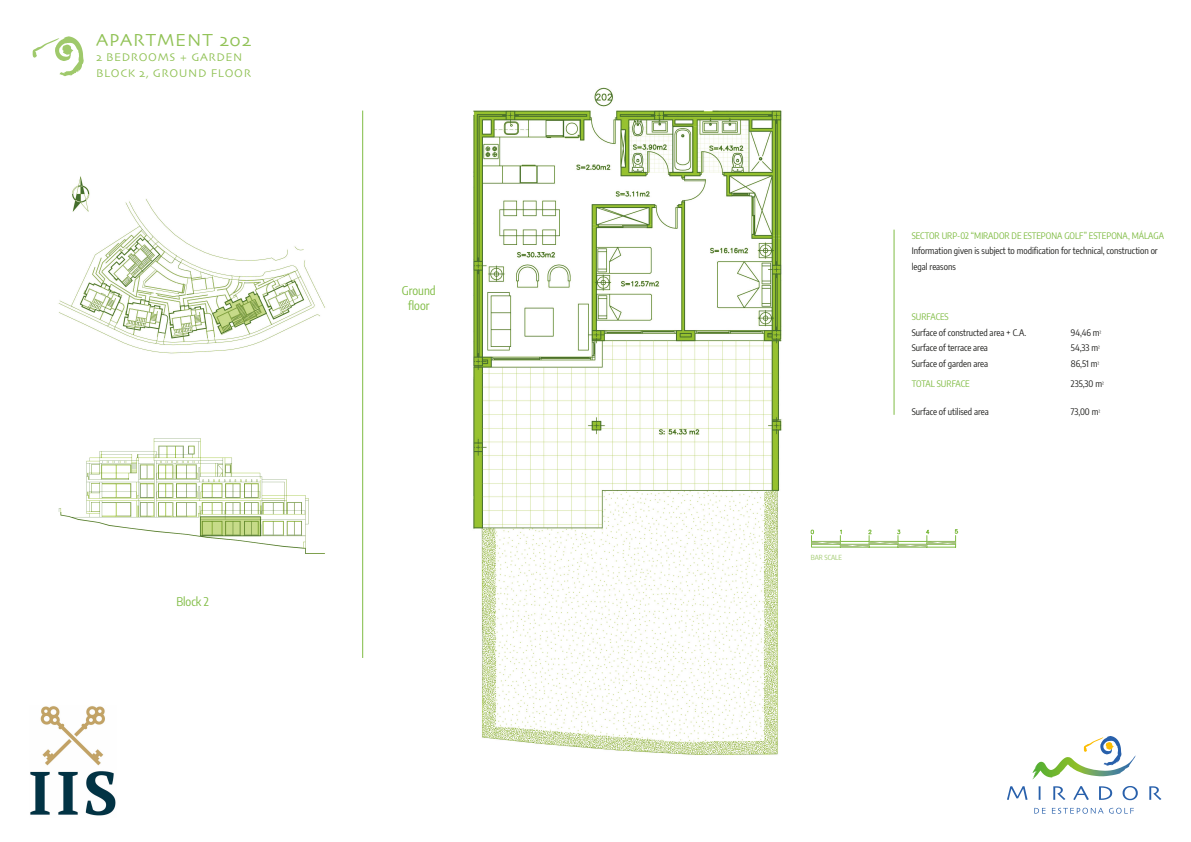
<style>
.page{position:relative;width:1191px;height:842px;background:#fff}
.page>*{position:absolute;margin:0;border:0;box-sizing:border-box;transform-origin:0 0}
.t1{font:18.2px "Skia";letter-spacing:.05em;color:#91c256}
.t2{font:12.1px "Encode Sans Condensed";color:#80bc44}
.t3{font:11.7px "Skia";letter-spacing:.05em;color:#91c256}
.t4{font:9px/15.5px "Encode Sans Condensed";color:#1d1d1b}
.t5{font:9px "Encode Sans Condensed";color:#80bc44}
.t6{font:7px "Encode Sans Condensed";color:#9fc96b}
</style>
<div class="page">
<img style="left:473px;top:87px;width:309px;height:668px">
<img style="left:58px;top:176px;width:267px;height:178px">
<img style="left:58px;top:438px;width:267px;height:116px">
<svg style="left:32px;top:36px;width:52px;height:40px"></svg>
<svg style="left:1032px;top:736px;width:103px;height:43px"></svg>
<svg style="left:1007px;top:786px;width:154px;height:14px"></svg>
<svg style="left:1034px;top:808px;width:99px;height:6px"></svg>
<svg style="left:810px;top:529px;width:148px;height:19px"></svg>
<hr style="left:362px;top:111px;width:1px;height:547px;background:#80bc44">
<hr style="left:893px;top:230px;width:1px;height:185px;background:#80bc44">
<img style="left:30px;top:706px;width:86px;height:110px">
<p class="t1" style="left:96px;top:29px;width:157px">APARTMENT 202</p>
<p class="t3" style="left:96px;top:50px;width:148px">2 BEDROOMS + GARDEN</p>
<p class="t3" style="left:96px;top:66px;width:156px">BLOCK 2, GROUND FLOOR</p>
<p class="t2" style="left:176px;top:593px;width:34px">Block 2</p>
<p class="t2" style="left:402px;top:282px;width:35px">Ground</p>
<p class="t2" style="left:408px;top:297px;width:23px">floor</p>
<p class="t6" style="left:811px;top:553px;width:33px">BAR SCALE</p>
<p class="t5" style="left:911px;top:229px;width:254px">SECTOR URP-02 “MIRADOR DE ESTEPONA GOLF” ESTEPONA, MÁLAGA</p>
<p class="t4" style="left:911px;top:243px;width:247px">Information given is subject to modification for technical, construction or legal reasons</p>
<p class="t5" style="left:911px;top:310px;width:38px">SURFACES</p>
<p class="t4" style="left:911px;top:324px;width:116px">Surface of constructed area + C.A.</p>
<p class="t4" style="left:911px;top:339px;width:78px">Surface of terrace area</p>
<p class="t4" style="left:911px;top:355px;width:78px">Surface of garden area</p>
<p class="t5" style="left:911px;top:377px;width:59px">TOTAL SURFACE</p>
<p class="t4" style="left:911px;top:403px;width:79px">Surface of utilised area</p>
<p class="t4" style="left:1070px;top:324px;width:32px">94,46 m<sup>²</sup></p>
<p class="t4" style="left:1070px;top:339px;width:31px">54,33 m<sup>²</sup></p>
<p class="t4" style="left:1070px;top:355px;width:30px">86,51 m<sup>²</sup></p>
<p class="t4" style="left:1070px;top:376px;width:35px">235,30 m<sup>²</sup></p>
<p class="t4" style="left:1070px;top:403px;width:31px">73,00 m<sup>²</sup></p>
</div>
